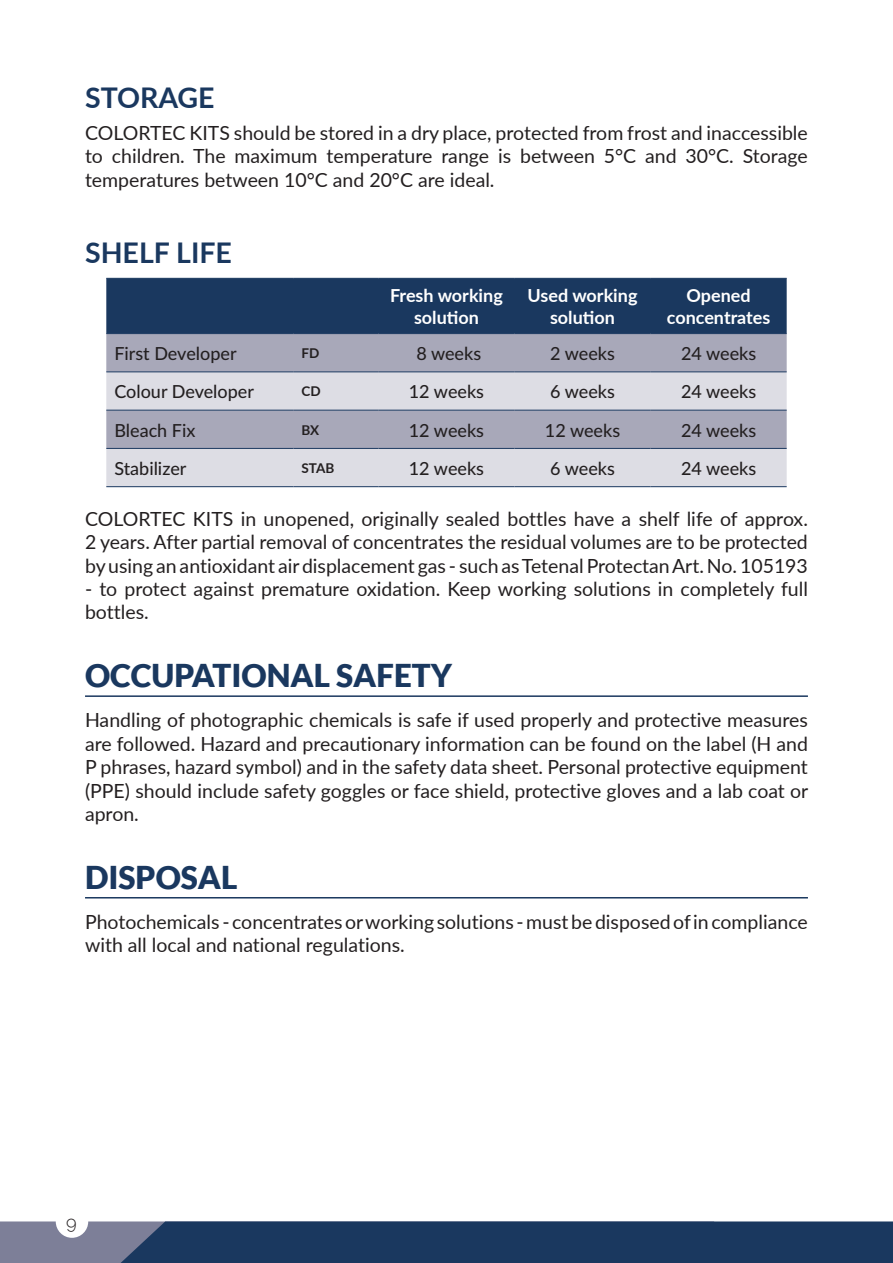
<style>
.page{position:relative;width:893px;height:1263px;background:#fff}
.page>*{position:absolute;margin:0;border:0;box-sizing:border-box;transform-origin:0 0}
.B_head{font:900 31.5px "Lato";color:#1a385f}
.B_head_2{font:700 28.5px "Lato";color:#1a385f}
.body_text{font:19.5px/23.4px "Lato";color:#231f20;text-align:justify}
.Tb_body{font:500 18px "Lato";color:#231f20}
.Tb_head{font:700 18px/21.6px "Lato";color:#fff;text-align:center}
.t1{font:300 18px "Raleway";color:#231f20}
.Tb_body-2{font:700 13.5px "Lato";color:#231f20}
</style>
<div class="page">
<hr style="left:85px;top:695px;width:723px;height:2px;background:#1a385f">
<hr style="left:85px;top:897px;width:723px;height:1px;background:#1a385f">
<div style="left:106px;top:279px;width:681px;height:54px;background:#1a385f"></div>
<div style="left:106px;top:334px;width:681px;height:37px;background:#a8a8b9"></div>
<svg style="left:106px;top:372px;width:681px;height:114px;background:#cacad4"></svg>
<hr style="left:106px;top:278px;width:187px;height:1px;background:#1a385f">
<hr style="left:293px;top:278px;width:85px;height:1px;background:#1a385f">
<hr style="left:378px;top:278px;width:136px;height:1px;background:#1a385f">
<hr style="left:514px;top:278px;width:137px;height:1px;background:#1a385f">
<hr style="left:651px;top:278px;width:136px;height:1px;background:#1a385f">
<hr style="left:106px;top:333px;width:187px;height:1px;background:#1a385f">
<hr style="left:293px;top:333px;width:85px;height:1px;background:#1a385f">
<hr style="left:378px;top:333px;width:136px;height:1px;background:#1a385f">
<hr style="left:514px;top:333px;width:137px;height:1px;background:#1a385f">
<hr style="left:651px;top:333px;width:136px;height:1px;background:#1a385f">
<hr style="left:106px;top:371px;width:187px;height:1px;background:#1a385f">
<hr style="left:293px;top:371px;width:85px;height:1px;background:#1a385f">
<hr style="left:378px;top:371px;width:136px;height:1px;background:#1a385f">
<hr style="left:514px;top:371px;width:137px;height:1px;background:#1a385f">
<hr style="left:651px;top:371px;width:136px;height:1px;background:#1a385f">
<hr style="left:106px;top:410px;width:187px;height:1px;background:#1a385f">
<hr style="left:293px;top:410px;width:85px;height:1px;background:#1a385f">
<hr style="left:378px;top:410px;width:136px;height:1px;background:#1a385f">
<hr style="left:514px;top:410px;width:137px;height:1px;background:#1a385f">
<hr style="left:651px;top:410px;width:136px;height:1px;background:#1a385f">
<hr style="left:106px;top:448px;width:187px;height:1px;background:#1a385f">
<hr style="left:293px;top:448px;width:85px;height:1px;background:#1a385f">
<hr style="left:378px;top:448px;width:136px;height:1px;background:#1a385f">
<hr style="left:514px;top:448px;width:137px;height:1px;background:#1a385f">
<hr style="left:651px;top:448px;width:136px;height:1px;background:#1a385f">
<hr style="left:106px;top:486px;width:187px;height:1px;background:#1a385f">
<hr style="left:293px;top:486px;width:85px;height:1px;background:#1a385f">
<hr style="left:378px;top:486px;width:136px;height:1px;background:#1a385f">
<hr style="left:514px;top:486px;width:137px;height:1px;background:#1a385f">
<hr style="left:651px;top:486px;width:136px;height:1px;background:#1a385f">
<svg style="left:0;top:1221px;width:893px;height:42px;background:#2a4468"></svg>
<div style="left:56px;top:1205px;width:32px;height:33px;background:#fff;border-radius:50%"></div>
<p class="B_head_2" style="left:85px;top:77px;width:131px">STORAGE</p>
<p class="body_text" style="left:85px;top:120px;width:724px">COLORTEC KITS should be stored in a dry place, protected from frost and inaccessible to children. The maximum temperature range is between 5°C and 30°C. Storage temperatures between 10°C and 20°C are ideal.</p>
<p class="B_head_2" style="left:85px;top:232px;width:148px">SHELF LIFE</p>
<p class="Tb_head" style="left:390px;top:284px;width:114px">Fresh working</p>
<p class="Tb_head" style="left:414px;top:306px;width:66px">solution</p>
<p class="Tb_head" style="left:528px;top:284px;width:111px">Used working solution</p>
<p class="Tb_head" style="left:686px;top:284px;width:66px">Opened</p>
<p class="Tb_head" style="left:667px;top:306px;width:105px">concentrates</p>
<p class="Tb_body" style="left:114px;top:340px;width:124px">First Developer</p>
<p class="Tb_body-2" style="left:301px;top:343px;width:19px">FD</p>
<p class="Tb_body" style="left:416px;top:340px;width:66px">8 weeks</p>
<p class="Tb_body" style="left:550px;top:340px;width:66px">2 weeks</p>
<p class="Tb_body" style="left:681px;top:340px;width:77px">24 weeks</p>
<p class="Tb_body" style="left:114px;top:379px;width:141px">Colour Developer</p>
<p class="Tb_body-2" style="left:301px;top:382px;width:21px">CD</p>
<p class="Tb_body" style="left:409px;top:379px;width:77px">12 weeks</p>
<p class="Tb_body" style="left:550px;top:379px;width:66px">6 weeks</p>
<p class="Tb_body" style="left:681px;top:379px;width:77px">24 weeks</p>
<p class="Tb_body" style="left:114px;top:417px;width:83px">Bleach Fix</p>
<p class="Tb_body-2" style="left:301px;top:420px;width:19px">BX</p>
<p class="Tb_body" style="left:409px;top:417px;width:77px">12 weeks</p>
<p class="Tb_body" style="left:545px;top:417px;width:77px">12 weeks</p>
<p class="Tb_body" style="left:681px;top:417px;width:77px">24 weeks</p>
<p class="Tb_body" style="left:114px;top:455px;width:74px">Stabilizer</p>
<p class="Tb_body-2" style="left:301px;top:458px;width:34px">STAB</p>
<p class="Tb_body" style="left:409px;top:455px;width:77px">12 weeks</p>
<p class="Tb_body" style="left:550px;top:455px;width:66px">6 weeks</p>
<p class="Tb_body" style="left:681px;top:455px;width:77px">24 weeks</p>
<p class="body_text" style="left:85px;top:506px;width:724px">COLORTEC KITS in unopened, originally sealed bottles have a shelf life of approx.<br>2 years. After partial removal of concentrates the residual volumes are to be protected by using an antioxidant air displacement gas - such as Tetenal Protectan Art. No. 105193</p>
<p class="body_text" style="left:85px;top:576px;width:724px">- to protect against premature oxidation. Keep working solutions in completely full bottles.</p>
<p class="B_head" style="left:85px;top:657px;width:369px">OCCUPATIONAL SAFETY</p>
<p class="body_text" style="left:85px;top:708px;width:725px">Handling of photographic chemicals is safe if used properly and protective measures are followed. Hazard and precautionary information can be found on the label (H and P phrases, hazard symbol) and in the safety data sheet. Personal protective equipment (PPE) should include safety goggles or face shield, protective gloves and a lab coat or apron.</p>
<p class="B_head" style="left:85px;top:858px;width:154px">DISPOSAL</p>
<p class="body_text" style="left:85px;top:909px;width:724px">Photochemicals - concentrates or working solutions - must be disposed of in compliance with all local and national regulations.</p>
<p class="t1" style="left:66px;top:1212px;width:12px">9</p>
</div>
